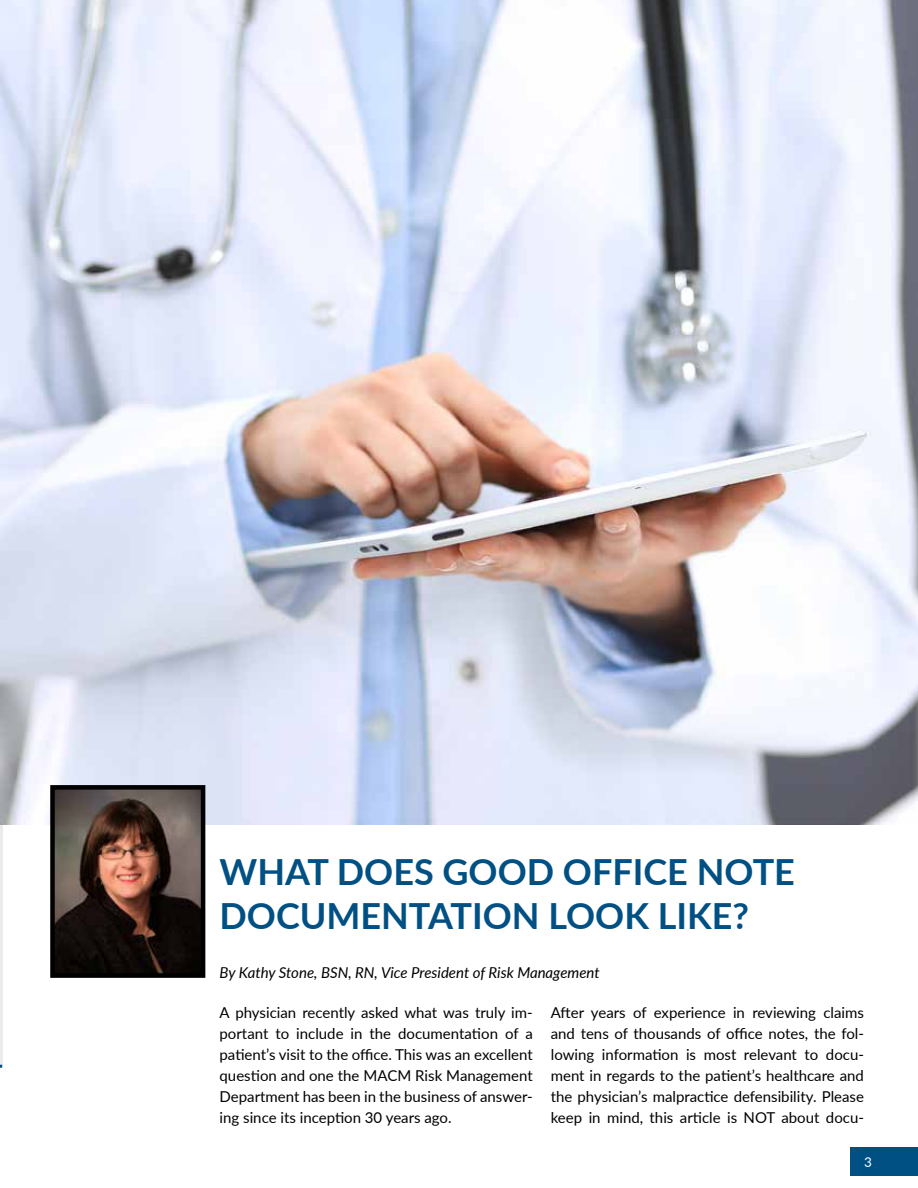
<style>
.page{position:relative;width:918px;height:1188px;background:#fff}
.page>*{position:absolute;margin:0;border:0;box-sizing:border-box;transform-origin:0 0}
.t1{font:700 36px/43.2px "Lato";color:#005084}
.t2{font:15px/21px "Lato";color:#000;text-align:justify}
.t3{font:italic 15px "Lato";color:#000}
.t4{font:13.5px "Lato";color:#fff}
</style>
<div class="page">
<hr style="left:0;top:553px;width:2px;height:515px;background:#ebebec">
<div style="left:850px;top:1148px;width:68px;height:28px;background:#005084"></div>
<img style="left:0;top:0;width:918px;height:824px">
<img style="left:55px;top:790px;width:145px;height:183px">
<div style="left:50px;top:785px;width:155px;height:193px;border:4px solid #000"></div>
<h1 class="t1" style="left:220px;top:849px;width:577px">WHAT DOES GOOD OFFICE NOTE<br>DOCUMENTATION LOOK LIKE?</h1>
<p class="t3" style="left:220px;top:962px;width:382px">By Kathy Stone, BSN, RN, Vice President of Risk Management</p>
<p class="t2" style="left:220px;top:1001px;width:315px">A physician recently asked what was truly im&shy;portant to include in the documentation of a patient’s visit to the office. This was an excellent question and one the MACM Risk Management Department has been in the business of answer&shy;ing since its inception 30 years ago.</p>
<p class="t2" style="left:551px;top:1001px;width:315px">After years of experience in reviewing claims and tens of thousands of office notes, the fol&shy;lowing information is most relevant to docu&shy;ment in regards to the patient’s healthcare and the physician’s malpractice defensibility. Please keep in mind, this article is NOT about docu-</p>
<p class="t4" style="left:864px;top:1153px;width:9px">3</p>
</div>
